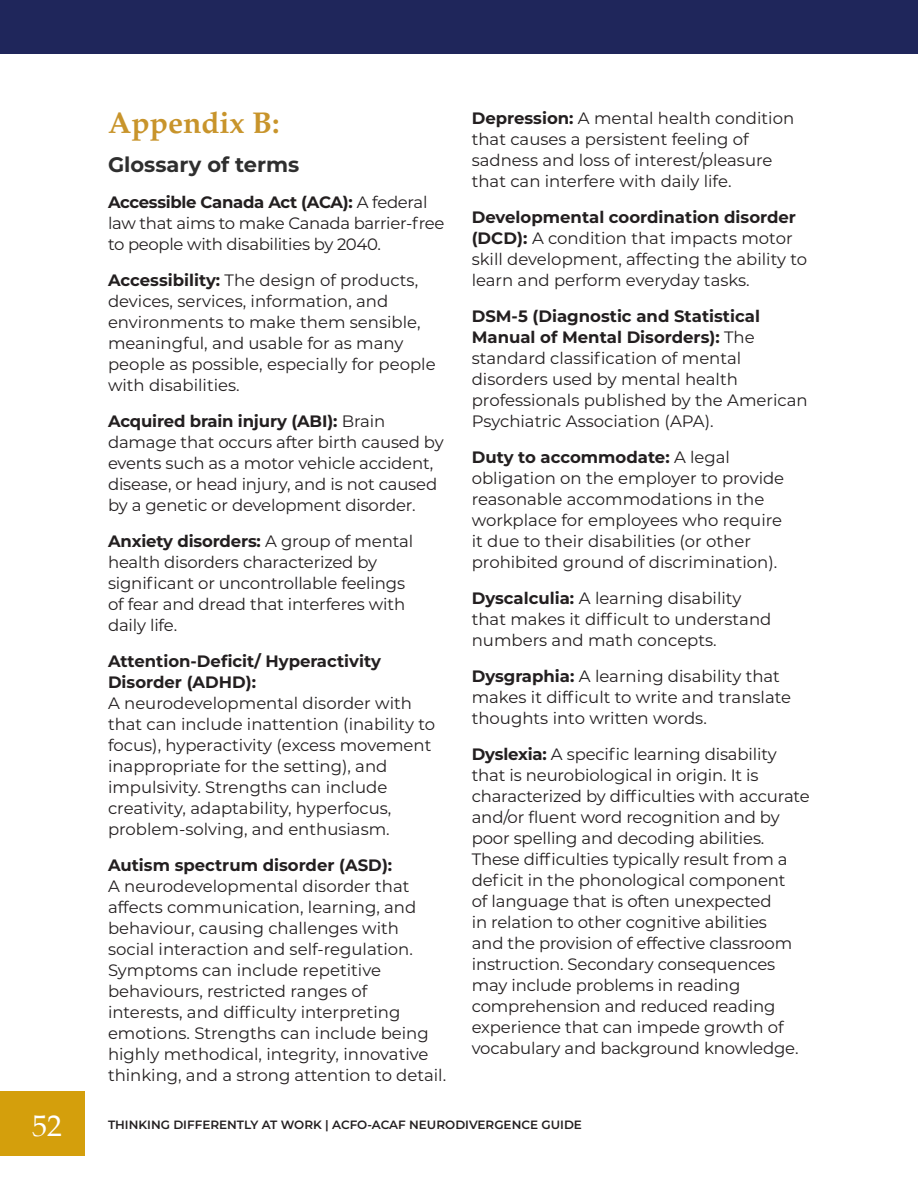
<style>
.page{position:relative;width:918px;height:1188px;background:#fff}
.page>*{position:absolute;margin:0;border:0;box-sizing:border-box;transform-origin:0 0}
.Appendix_title{font:700 30px "Palatino";color:#c8942b}
.t1{font:30px "Palatino";color:#fff}
.Appendix_subtitle{font:700 21px "Montserrat";color:#2f2f2f}
.BODY{font:16.5px/21px "Montserrat";color:#231f20}
.BODY-2{font:16.5px/21px "Montserrat";letter-spacing:-.02em;color:#231f20}
.t2{font:600 12px "Montserrat";color:#231f20}
.s1{font-weight:700}
</style>
<div class="page">
<div style="left:0;top:1091px;width:85px;height:65px;background:#d49f0c"></div>
<div style="left:0;top:0;width:918px;height:54px;background:#1f265b"></div>
<p class="Appendix_title" style="left:108px;top:97px;width:173px">Appendix B:</p>
<p class="Appendix_subtitle" style="left:108px;top:149px;width:193px">Glossary of terms</p>
<p class="BODY-2" style="left:108px;top:191px;width:338px"><span class="s1">Accessible Canada Act (ACA):</span> A federal law that aims to make Canada barrier-free to people with disabilities by 2040.</p>
<p class="BODY" style="left:108px;top:269px;width:329px"><span class="s1">Accessibility:</span> The design of products, devices, services, information, and environments to make them sensible, meaningful, and usable for as many people as possible, especially for people with disabilities.</p>
<p class="BODY" style="left:108px;top:410px;width:337px"><span class="s1">Acquired brain injury (ABI):</span> Brain damage that occurs after birth caused by events such as a motor vehicle accident, disease, or head injury, and is not caused by a genetic or development disorder.</p>
<p class="BODY" style="left:108px;top:530px;width:307px"><span class="s1">Anxiety disorders:</span> A group of mental health disorders characterized by significant or uncontrollable feelings of fear and dread that interferes with daily life.</p>
<p class="BODY" style="left:108px;top:650px;width:329px"><span class="s1">Attention-Deficit/ Hyperactivity Disorder (ADHD):<br></span>A neurodevelopmental disorder with that can include inattention (inability to focus), hyperactivity (excess movement inappropriate for the setting), and impulsivity. Strengths can include creativity, adaptability, hyperfocus, problem-solving, and enthusiasm.</p>
<p class="BODY" style="left:108px;top:854px;width:340px"><span class="s1">Autism spectrum disorder (ASD):<br></span>A neurodevelopmental disorder that affects communication, learning, and behaviour, causing challenges with social interaction and self-regulation.<br>Symptoms can include repetitive behaviours, restricted ranges of interests, and difficulty interpreting emotions. Strengths can include being highly methodical, integrity, innovative thinking, and a strong attention to detail.</p>
<p class="BODY" style="left:472px;top:107px;width:324px"><span class="s1">Depression:</span> A mental health condition that causes a persistent feeling of sadness and loss of interest/pleasure that can interfere with daily life.</p>
<p class="BODY" style="left:472px;top:206px;width:337px"><span class="s1">Developmental coordination disorder (DCD):</span> A condition that impacts motor skill development, affecting the ability to learn and perform everyday tasks.</p>
<p class="BODY" style="left:472px;top:305px;width:337px"><span class="s1">DSM-5 (Diagnostic and Statistical Manual of Mental Disorders):</span> The standard classification of mental disorders used by mental health professionals published by the American Psychiatric Association (APA).</p>
<p class="BODY" style="left:472px;top:446px;width:314px"><span class="s1">Duty to accommodate:</span> A legal obligation on the employer to provide reasonable accommodations in the workplace for employees who require it due to their disabilities (or other prohibited ground of discrimination).</p>
<p class="BODY" style="left:472px;top:587px;width:301px"><span class="s1">Dyscalculia:</span> A learning disability that makes it difficult to understand numbers and math concepts.</p>
<p class="BODY" style="left:472px;top:665px;width:321px"><span class="s1">Dysgraphia:</span> A learning disability that makes it difficult to write and translate thoughts into written words.</p>
<p class="BODY" style="left:472px;top:743px;width:340px"><span class="s1">Dyslexia:</span> A specific learning disability that is neurobiological in origin. It is characterized by difficulties with accurate and/or fluent word recognition and by poor spelling and decoding abilities.<br>These difficulties typically result from a deficit in the phonological component<br>of language that is often unexpected<br>in relation to other cognitive abilities<br>and the provision of effective classroom instruction. Secondary consequences may include problems in reading comprehension and reduced reading experience that can impede growth of vocabulary and background knowledge.</p>
<h1 class="t1" style="left:32px;top:1101px;width:31px">52</h1>
<p class="t2" style="left:108px;top:1116px;width:476px">THINKING DIFFERENTLY AT WORK | ACFO-ACAF NEURODIVERGENCE GUIDE</p>
</div>
